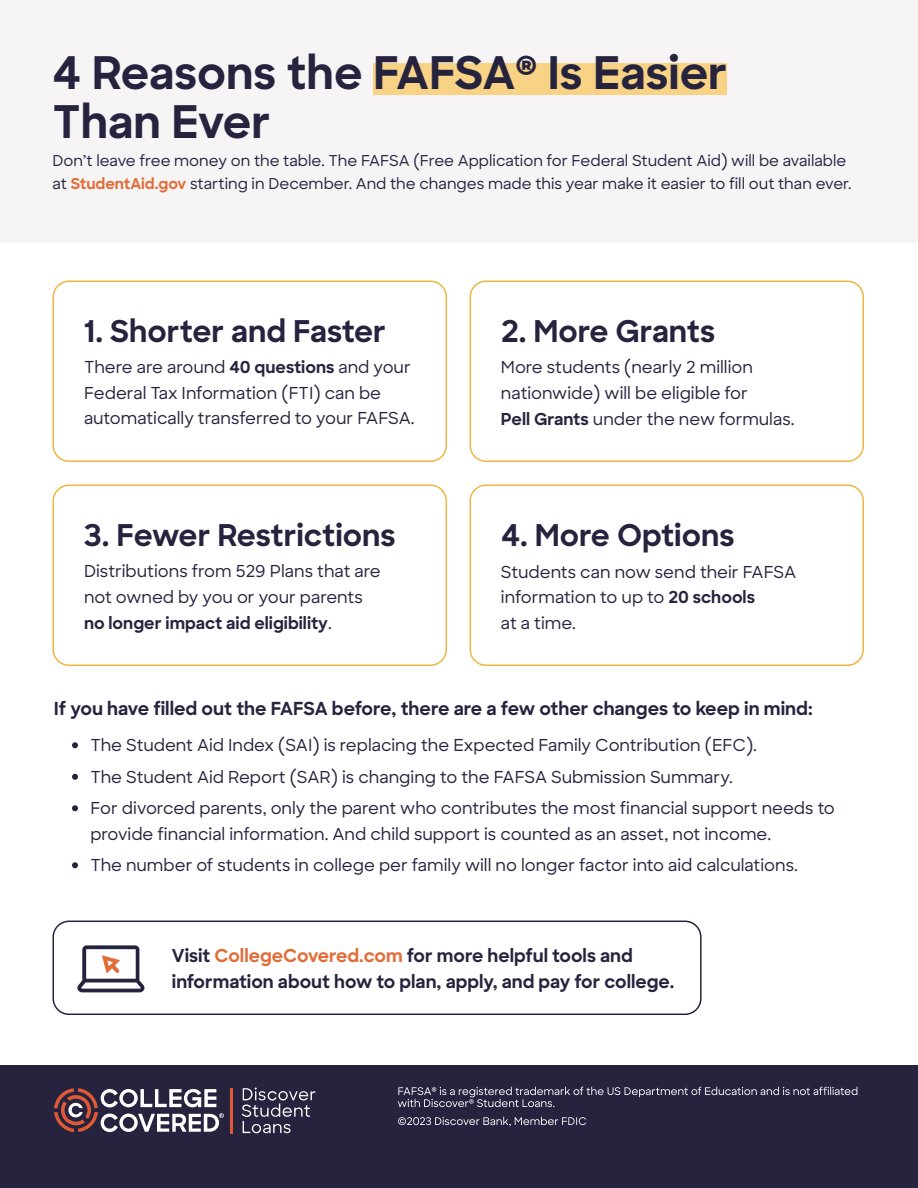
<style>
.page{position:relative;width:918px;height:1188px;background:#fff}
.page>*{position:absolute;margin:0;border:0;box-sizing:border-box;transform-origin:0 0}
.t1{font:700 45px/49.5px "Discover Sans";color:#26233e}
.t2{font:700 30px "Discover Sans";color:#26233e}
.t3{font:700 18px "Discover Sans";color:#26233e}
.t4{font:700 17.85px/25.5px "Discover Sans";color:#26233e}
.t5{font:500 16.5px/25.5px "Discover Sans";color:#26233e}
.t6{font:500 15px/22.4px "Discover Sans";color:#26233e}
.s1{font-weight:700;color:#e16c37}
.s2{font-weight:700}
.s3{color:#e16c37}
</style>
<div class="page">
<div style="left:0;top:0;width:918px;height:243px;background:#f6f4f4"></div>
<div style="left:374px;top:63px;width:354px;height:31px;background:#f8d385"></div>
<div style="left:52px;top:921px;width:650px;height:94px;border:2px solid #26233e;border-radius:16px"></div>
<svg style="left:77px;top:945px;width:68px;height:47px"></svg>
<svg style="left:72px;top:742px;width:6px;height:6px"></svg>
<svg style="left:72px;top:774px;width:6px;height:6px"></svg>
<svg style="left:72px;top:805px;width:6px;height:6px"></svg>
<svg style="left:72px;top:862px;width:6px;height:6px"></svg>
<div style="left:0;top:1065px;width:918px;height:123px;background:#26233e"></div>
<svg style="left:398px;top:1087px;width:459px;height:39px"></svg>
<svg style="left:242px;top:1088px;width:73px;height:45px"></svg>
<hr style="left:230px;top:1088px;width:3px;height:45px;background:#de5934">
<svg style="left:54px;top:1088px;width:170px;height:44px"></svg>
<div style="left:52px;top:280px;width:395px;height:182px;border:2px solid #f1b442;border-radius:16px"></div>
<div style="left:470px;top:280px;width:394px;height:182px;border:2px solid #f1b442;border-radius:16px"></div>
<div style="left:52px;top:484px;width:395px;height:182px;border:2px solid #f1b442;border-radius:16px"></div>
<div style="left:470px;top:484px;width:394px;height:182px;border:2px solid #f1b442;border-radius:16px"></div>
<h1 class="t1" style="left:53px;top:48px;width:676px">4 Reasons the FAFSA® Is Easier<br>Than Ever</h1>
<p class="t6" style="left:53px;top:150px;width:800px">Don’t leave free money on the table. The FAFSA (Free Application for Federal Student Aid) will be available at <span class="s1">StudentAid.gov</span> starting in December. And the changes made this year make it easier to fill out than ever.</p>
<h2 class="t2" style="left:84px;top:311px;width:303px">1. Shorter and Faster</h2>
<h2 class="t2" style="left:501px;top:311px;width:216px">2. More Grants</h2>
<p class="t5" style="left:84px;top:355px;width:332px">There are around <span class="s2">40 questions</span> and your<br>Federal Tax Information (FTI) can be automatically transferred to your FAFSA.</p>
<p class="t5" style="left:501px;top:355px;width:295px">More students (nearly 2 million nationwide) will be eligible for<br><span class="s2">Pell Grants</span> under the new formulas.</p>
<h2 class="t2" style="left:84px;top:515px;width:313px">3. Fewer Restrictions</h2>
<h2 class="t2" style="left:501px;top:515px;width:235px">4. More Options</h2>
<p class="t5" style="left:84px;top:559px;width:298px">Distributions from 529 Plans that are not owned by you or your parents <span class="s2">no longer impact aid eligibility</span>.</p>
<p class="t5" style="left:501px;top:559px;width:297px">Students can now send their FAFSA information to up to <span class="s2">20 schools<br></span>at a time.</p>
<p class="t3" style="left:54px;top:697px;width:760px">If you have filled out the FAFSA before, there are a few other changes to keep in mind:</p>
<p class="t5" style="left:90px;top:733px;width:668px">The Student Aid Index (SAI) is replacing the Expected Family Contribution (EFC).</p>
<p class="t5" style="left:90px;top:764px;width:644px">The Student Aid Report (SAR) is changing to the FAFSA Submission Summary.</p>
<p class="t5" style="left:90px;top:796px;width:746px">For divorced parents, only the parent who contributes the most financial support needs to provide financial information. And child support is counted as an asset, not income.</p>
<p class="t5" style="left:90px;top:853px;width:709px">The number of students in college per family will no longer factor into aid calculations.</p>
<p class="t4" style="left:172px;top:943px;width:504px">Visit <span class="s3">CollegeCovered.com</span> for more helpful tools and information about how to plan, apply, and pay for college.</p>
</div>
